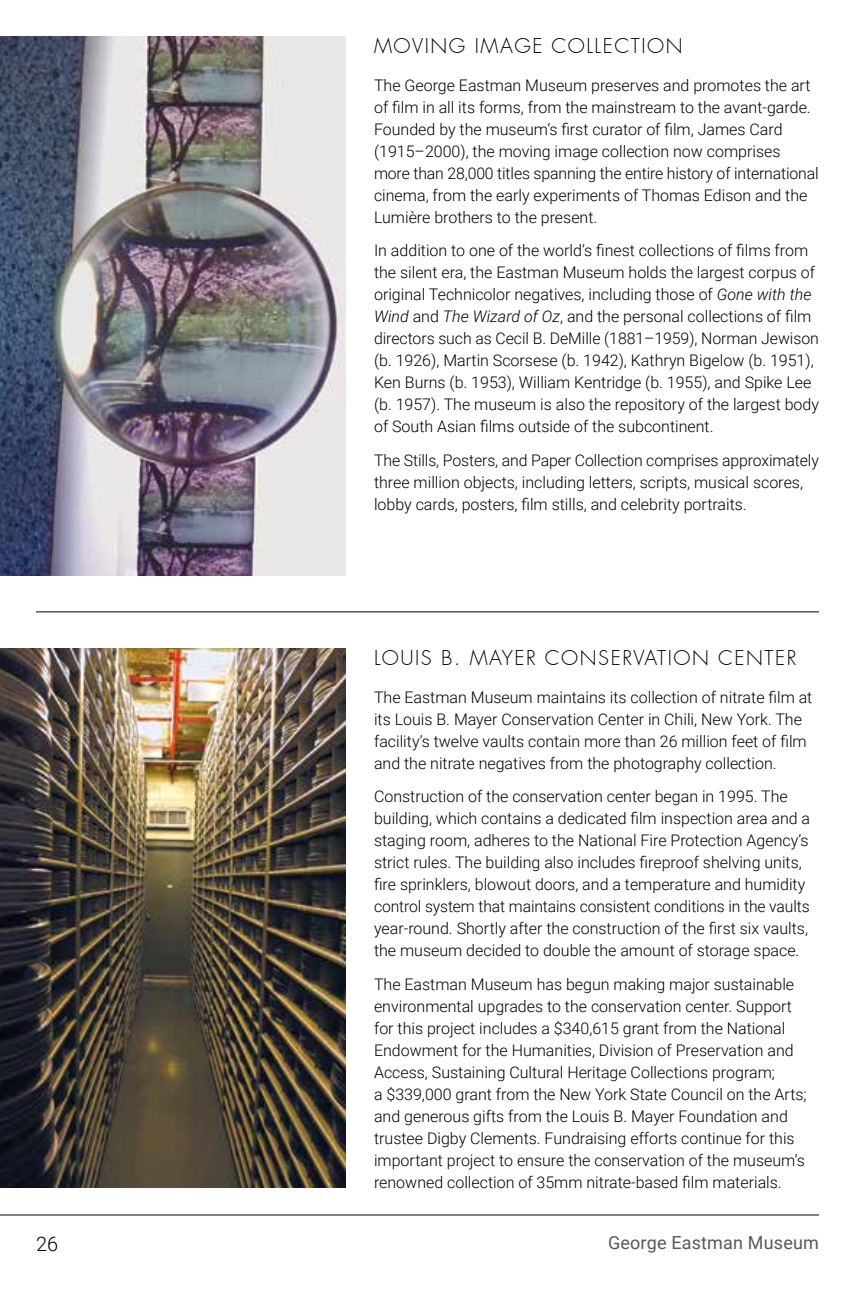
<style>
.page{position:relative;width:864px;height:1296px;background:#fff}
.page>*{position:absolute;margin:0;border:0;box-sizing:border-box;transform-origin:0 0}
.t1{font:300 20px "Futura LT Pro";letter-spacing:.08em;color:#000}
.t2{font:300 20px "Roboto";color:#000}
.t3{font:18px "Roboto";letter-spacing:.01em;color:#58595b}
.t4{font:300 16px/22px "Roboto";color:#000}
.s1{font-style:italic}
</style>
<div class="page">
<hr style="left:0;top:1215px;width:819px;height:1px;background:#000">
<hr style="left:36px;top:612px;width:783px;height:1px;background:#000">
<img style="left:0;top:36px;width:346px;height:540px">
<img style="left:0;top:648px;width:346px;height:540px">
<p class="t1" style="left:374px;top:32px;width:310px">MOVING IMAGE COLLECTION</p>
<p class="t4" style="left:374px;top:74px;width:446px">The George Eastman Museum preserves and promotes the art of film in all its forms, from the mainstream to the avant‑garde.<br>Founded by the museum’s first curator of film, James Card (1915–2000), the moving image collection now comprises more than 28,000 titles spanning the entire history of international cinema, from the early experiments of Thomas Edison and the Lumière brothers to the present.</p>
<p class="t4" style="left:374px;top:239px;width:446px">In addition to one of the world’s finest collections of films from the silent era, the Eastman Museum holds the largest corpus of original Technicolor negatives, including those of <span class="s1">Gone with the Wind</span> and <span class="s1">The Wizard of Oz</span>, and the personal collections of film directors such as Cecil B. DeMille (1881–1959), Norman Jewison (b. 1926), Martin Scorsese (b. 1942), Kathryn Bigelow (b. 1951), Ken Burns (b. 1953), William Kentridge (b. 1955), and Spike Lee (b. 1957). The museum is also the repository of the largest body of South Asian films outside of the subcontinent.</p>
<p class="t4" style="left:374px;top:449px;width:446px">The Stills, Posters, and Paper Collection comprises approximately three million objects, including letters, scripts, musical scores, lobby cards, posters, film stills, and celebrity portraits.</p>
<p class="t1" style="left:374px;top:644px;width:424px">LOUIS B. MAYER CONSERVATION CENTER</p>
<p class="t4" style="left:374px;top:686px;width:440px">The Eastman Museum maintains its collection of nitrate film at its Louis B. Mayer Conservation Center in Chili, New York. The facility’s twelve vaults contain more than 26 million feet of film and the nitrate negatives from the photography collection.</p>
<p class="t4" style="left:374px;top:785px;width:438px">Construction of the conservation center began in 1995. The building, which contains a dedicated film inspection area and a staging room, adheres to the National Fire Protection Agency’s strict rules. The building also includes fireproof shelving units, fire sprinklers, blowout doors, and a temperature and humidity control system that maintains consistent conditions in the vaults year-round. Shortly after the construction of the first six vaults, the museum decided to double the amount of storage space.</p>
<p class="t4" style="left:374px;top:973px;width:434px">The Eastman Museum has begun making major sustainable environmental upgrades to the conservation center. Support for this project includes a $340,615 grant from the National Endowment for the Humanities, Division of Preservation and Access, Sustaining Cultural Heritage Collections program;<br>a $339,000 grant from the New York State Council on the Arts; and generous gifts from the Louis B. Mayer Foundation and trustee Digby Clements. Fundraising efforts continue for this important project to ensure the conservation of the museum’s renowned collection of 35mm nitrate-based film materials.</p>
<p class="t2" style="left:36px;top:1230px;width:24px">26</p>
<p class="t3" style="left:608px;top:1230px;width:212px">George Eastman Museum</p>
</div>
